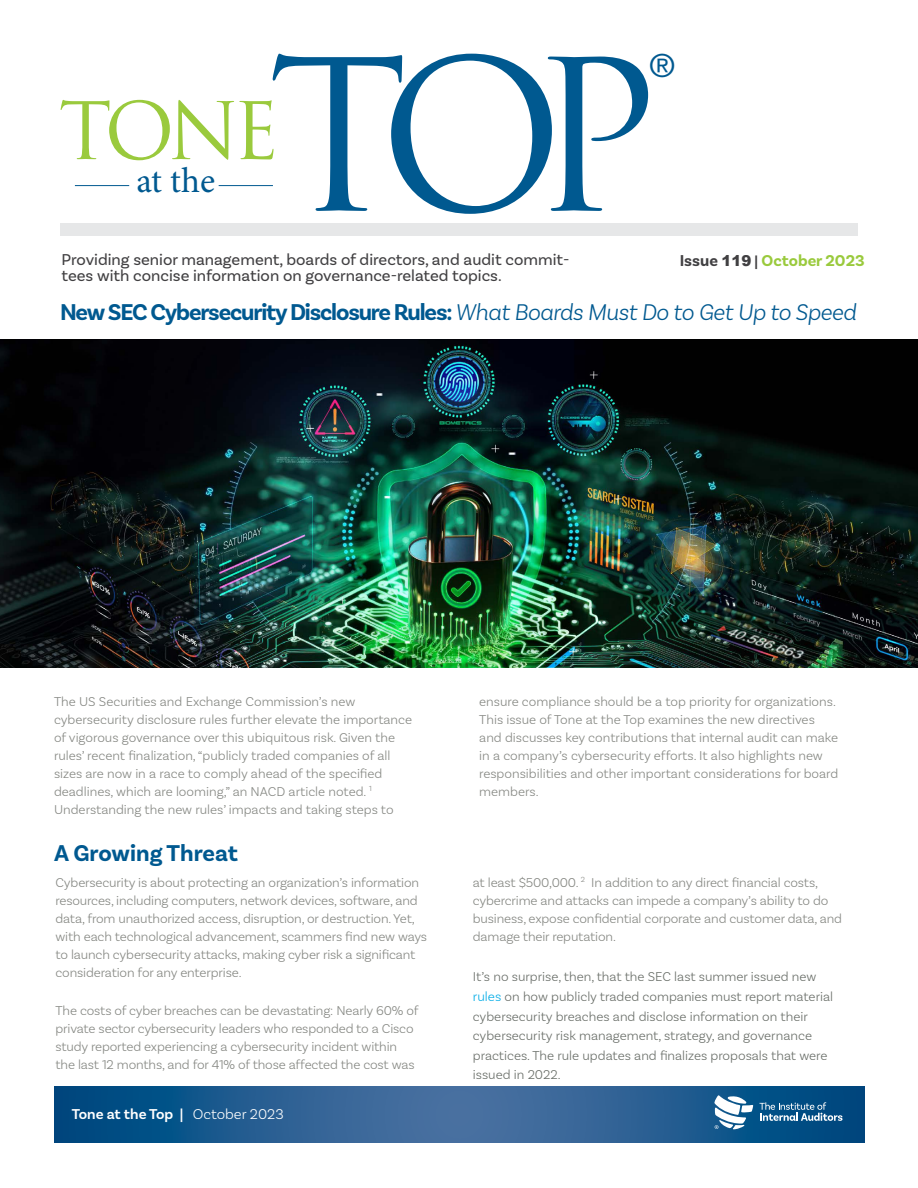
<style>
.page{position:relative;width:918px;height:1188px;background:#fff}
.page>*{position:absolute;margin:0;border:0;box-sizing:border-box;transform-origin:0 0}
.t1{font:204.3px "Trajan Pro 3";color:#005990}
.t2{font:77.1px "Trajan Pro 3";color:#9aca3d}
.t3{font:35.55px "Minion Pro";color:#005990}
.t4{font:31.95px "Trade Gothic LT Std";color:#005990}
.t5{font:700 24px "Basic Sans";letter-spacing:-.05em;color:#005990}
.t6{font:700 24px "Basic Sans";color:#005990}
.t7{font:16.5px "Basic Sans";color:#414042}
.t8{font:700 16.5px "Basic Sans";color:#9aca3d}
.t9{font:600 15px "Basic Sans";color:#fff}
.t10{font:300 13.5px/18px "Basic Sans";letter-spacing:-.01em;color:#848681}
.t11{font:300 13.5px/19.6px "Basic Sans";color:#676c66}
.s1{color:#414042}
.s2{font-family:"Arial";font-weight:900;font-size:15px;color:#414042}
.s3{font-size:15px;color:#414042}
.s4{font-weight:300;font-style:italic}
.s5{font-weight:300}
.s6{font-size:13.65px;color:#00abe6}
</style>
<div class="page">
<div style="left:60px;top:223px;width:797px;height:13px;background:#e6e7e8"></div>
<hr style="left:75px;top:185px;width:54px;height:1px;background:#005990">
<hr style="left:219px;top:185px;width:54px;height:1px;background:#005990">
<svg style="left:54px;top:1086px;width:810px;height:56px;background:#245d91"></svg>
<svg style="left:714px;top:1095px;width:39px;height:34px"></svg>
<svg style="left:759px;top:1102px;width:84px;height:19px;background:#427ba3"></svg>
<img style="left:0;top:340px;width:918px;height:327px">
<h1 class="t1" style="left:268px;top:-4px;width:394px">TOP</h1>
<h3 class="t4" style="left:650px;top:46px;width:27px">®</h3>
<h2 class="t2" style="left:59px;top:78px;width:222px">TONE</h2>
<h3 class="t3" style="left:136px;top:157px;width:80px">at the</h3>
<p class="t7" style="left:61px;top:250px;width:510px">Providing senior management, boards of directors, and audit commit-</p>
<p class="t8" style="left:680px;top:250px;width:187px"><span class="s1">Issue</span> <span class="s2">119</span> <span class="s3">|</span> October 2023</p>
<p class="t7" style="left:61px;top:266px;width:442px">tees with concise information on governance-related topics.</p>
<h3 class="t5" style="left:60px;top:297px;width:798px">New SEC Cybersecurity Disclosure Rules: <span class="s4">What Boards Must Do to Get Up to Speed</span></h3>
<p class="t10" style="left:54px;top:692px;width:360px">The US Securities and Exchange Commission’s new cybersecurity disclosure rules further elevate the importance of vigorous governance over this ubiquitous risk. Given the rules’ recent finalization, “publicly traded companies of all sizes are now in a race to comply ahead of the specified deadlines, which are looming,” an NACD article noted. <sup>1<br></sup>Understanding the new rules’ impacts and taking steps to</p>
<p class="t10" style="left:479px;top:692px;width:361px">ensure compliance should be a top priority for organizations.<br>This issue of Tone at the Top examines the new directives and discusses key contributions that internal audit can make in a company’s cybersecurity efforts. It also highlights new responsibilities and other important considerations for board members.</p>
<h3 class="t6" style="left:54px;top:838px;width:186px">A Growing Threat</h3>
<p class="t10" style="left:55px;top:873px;width:373px">Cybersecurity is about protecting an organization’s information resources, including computers, network devices, software, and data, from unauthorized access, disruption, or destruction. Yet, with each technological advancement, scammers find new ways to launch cybersecurity attacks, making cyber risk a significant consideration for any enterprise.</p>
<p class="t10" style="left:55px;top:1001px;width:365px">The costs of cyber breaches can be devastating: Nearly 60% of private sector cybersecurity leaders who responded to a Cisco study reported experiencing a cybersecurity incident within the last 12 months, and for 41% of those affected the cost was</p>
<p class="t9" style="left:72px;top:1105px;width:213px">Tone at the Top | <span class="s5">October 2023</span></p>
<p class="t10" style="left:473px;top:873px;width:371px">at least $500,000. <sup>2</sup> In addition to any direct financial costs, cybercrime and attacks can impede a company’s ability to do business, expose confidential corporate and customer data, and damage their reputation.</p>
<p class="t11" style="left:473px;top:966px;width:362px">It’s no surprise, then, that the SEC last summer issued new <span class="s6">rules</span> on how publicly traded companies must report material cybersecurity breaches and disclose information on their cybersecurity risk management, strategy, and governance practices. The rule updates and finalizes proposals that were issued in 2022.</p>
</div>
